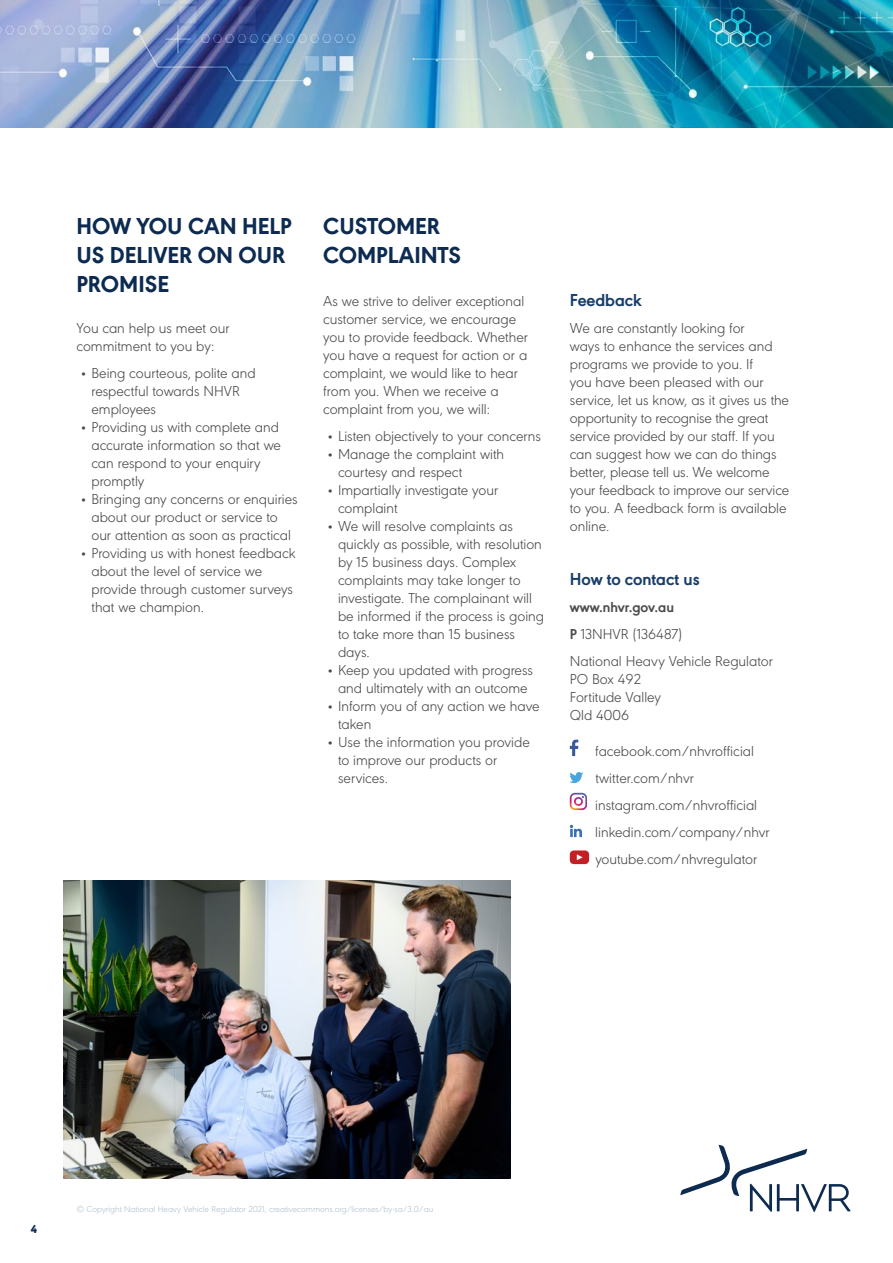
<style>
.page{position:relative;width:893px;height:1263px;background:#fff}
.page>*{position:absolute;margin:0;border:0;box-sizing:border-box;transform-origin:0 0}
.t1{font:800 24px/28.8px "URW Geometric";color:#0d2b51}
.t2{font:700 18px "URW Geometric";color:#193e6a}
.t3{font:300 15px/18px "URW Geometric";color:#4b4c4d}
.t4{font:700 15px "URW Geometric";color:#4b4c4d}
.t5{font:800 12px "URW Geometric";color:#0d2b51}
.Normal_no_baseline{font:300 9px "URW Geometric";color:#b1c2cf}
.s1{font-size:12px}
.s2{font-weight:700}
</style>
<div class="page">
<svg style="left:570px;top:740px;width:8px;height:16px"></svg>
<svg style="left:570px;top:772px;width:13px;height:11px"></svg>
<svg style="left:570px;top:793px;width:17px;height:17px"></svg>
<svg style="left:570px;top:825px;width:12px;height:12px"></svg>
<svg style="left:570px;top:850px;width:19px;height:14px"></svg>
<svg style="left:680px;top:1145px;width:170px;height:67px"></svg>
<img style="left:0;top:0;width:893px;height:128px">
<img style="left:64px;top:881px;width:446px;height:297px">
<h1 class="t1" style="left:77px;top:210px;width:216px">HOW YOU CAN HELP<br>US DELIVER ON OUR<br>PROMISE</h1>
<p class="t3" style="left:77px;top:318px;width:155px">You can help us meet our commitment to you by:</p>
<p class="t3" style="left:91px;top:363px;width:166px;text-indent:-11px"><span class="s1">•</span> Being courteous, polite and respectful towards NHVR employees</p>
<p class="t3" style="left:91px;top:417px;width:191px;text-indent:-11px"><span class="s1">•</span> Providing us with complete and accurate information so that we can respond to your enquiry promptly</p>
<p class="t3" style="left:91px;top:489px;width:208px;text-indent:-11px"><span class="s1">•</span> Bringing any concerns or enquiries about our product or service to our attention as soon as practical</p>
<p class="t3" style="left:91px;top:543px;width:206px;text-indent:-11px"><span class="s1">•</span> Providing us with honest feedback about the level of service we provide through customer surveys that we champion.</p>
<h1 class="t1" style="left:323px;top:210px;width:139px">CUSTOMER<br>COMPLAINTS</h1>
<p class="t3" style="left:323px;top:291px;width:207px">As we strive to deliver exceptional customer service, we encourage you to provide feedback. Whether you have a request for action or a complaint, we would like to hear from you. When we receive a complaint from you, we will:</p>
<p class="t3" style="left:327px;top:426px;width:215px"><span class="s1">•</span> Listen objectively to your concerns</p>
<p class="t3" style="left:338px;top:444px;width:168px;text-indent:-11px"><span class="s1">•</span> Manage the complaint with courtesy and respect</p>
<p class="t3" style="left:338px;top:480px;width:162px;text-indent:-11px"><span class="s1">•</span> Impartially investigate your complaint</p>
<p class="t3" style="left:338px;top:516px;width:207px;text-indent:-11px"><span class="s1">•</span> We will resolve complaints as quickly as possible, with resolution by 15 business days. Complex complaints may take longer to investigate. The complainant will be informed if the process is going to take more than 15 business days.</p>
<p class="t3" style="left:327px;top:660px;width:207px;text-align:center"><span class="s1">•</span> Keep you updated with progress and ultimately with an outcome</p>
<p class="t3" style="left:338px;top:696px;width:203px;text-indent:-11px"><span class="s1">•</span> Inform you of any action we have taken</p>
<p class="t3" style="left:338px;top:732px;width:193px;text-indent:-11px"><span class="s1">•</span> Use the information you provide to improve our products or services.</p>
<h2 class="t2" style="left:570px;top:286px;width:73px">Feedback</h2>
<p class="t3" style="left:570px;top:318px;width:221px">We are constantly looking for<br>ways to enhance the services and programs we provide to you. If<br>you have been pleased with our service, let us know, as it gives us the opportunity to recognise the great service provided by our staff. If you can suggest how we can do things better, please tell us. We welcome your feedback to improve our service to you. A feedback form is available online.</p>
<h2 class="t2" style="left:570px;top:565px;width:131px">How to contact us</h2>
<p class="t4" style="left:570px;top:596px;width:106px">www.nhvr.gov.au</p>
<p class="t3" style="left:570px;top:624px;width:114px"><span class="s2">P</span> 13NHVR (136487)</p>
<p class="t3" style="left:570px;top:651px;width:205px">National Heavy Vehicle Regulator<br>PO Box 492<br>Fortitude Valley<br>Qld 4006</p>
<p class="t3" style="left:595px;top:741px;width:160px">facebook.com/nhvrofficial</p>
<p class="t3" style="left:595px;top:768px;width:100px">twitter.com/nhvr</p>
<p class="t3" style="left:595px;top:795px;width:163px">instagram.com/nhvrofficial</p>
<p class="t3" style="left:595px;top:822px;width:176px">linkedin.com/company/nhvr</p>
<p class="t3" style="left:595px;top:849px;width:164px">youtube.com/nhvregulator</p>
<p class="t5" style="left:31px;top:1220px;width:8px">4</p>
<p class="Normal_no_baseline" style="left:77px;top:1202px;width:358px">© Copyright National Heavy Vehicle Regulator 2021, creativecommons.org/licenses/by-sa/3.0/au</p>
</div>
